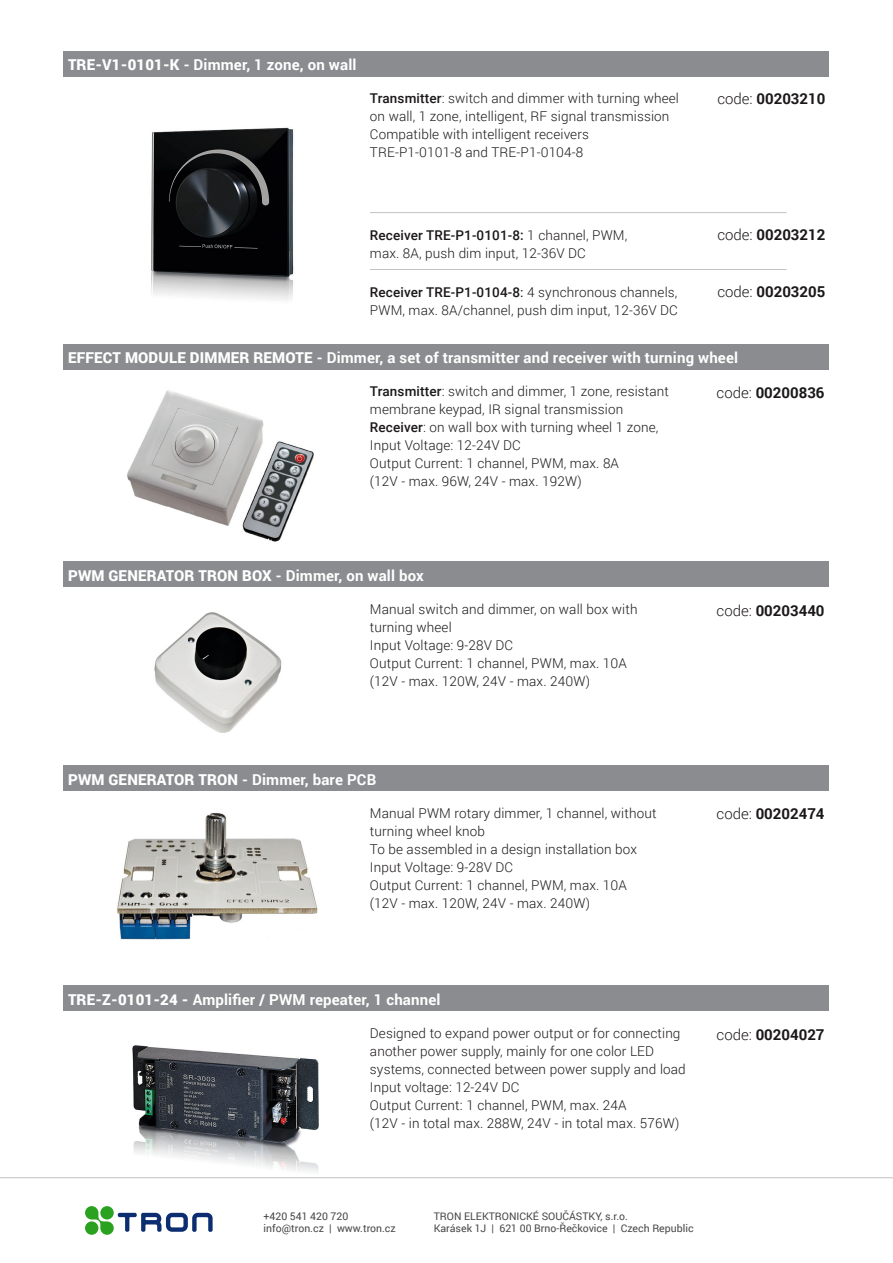
<style>
.page{position:relative;width:893px;height:1263px;background:#fff}
.page>*{position:absolute;margin:0;border:0;box-sizing:border-box;transform-origin:0 0}
.t1{font:700 15px "Roboto";letter-spacing:.01em;color:#fff}
.t2{font:700 15px "Roboto";color:#1b1819}
.t3{font:900 15px "Roboto";letter-spacing:.01em;color:#fff}
.t4{font:300 13.5px/18px "Roboto";letter-spacing:.01em;color:#1b1819}
.t5{font:10.5px/12.6px "Roboto";color:#474748}
.s1{font-weight:900}
.s2{font-weight:500}
.s3{font-weight:300}
.s4{font-weight:400}
.s5{font-weight:700}
</style>
<div class="page">
<hr style="left:0;top:1177px;width:893px;height:1px;background:#c1c2c4">
<div style="left:64px;top:51px;width:765px;height:25px;background:#8b8c8f"></div>
<hr style="left:370px;top:212px;width:417px;height:1px;background:#c1c2c4">
<hr style="left:370px;top:269px;width:417px;height:1px;background:#c1c2c4">
<img style="left:127px;top:390px;width:187px;height:152px">
<div style="left:64px;top:344px;width:765px;height:25px;background:#8b8c8f"></div>
<img style="left:154px;top:612px;width:128px;height:121px">
<div style="left:64px;top:562px;width:765px;height:25px;background:#8b8c8f"></div>
<img style="left:117px;top:813px;width:201px;height:127px">
<div style="left:64px;top:765px;width:765px;height:26px;background:#8b8c8f"></div>
<img style="left:132px;top:1045px;width:187px;height:127px">
<div style="left:64px;top:985px;width:765px;height:26px;background:#8b8c8f"></div>
<svg style="left:85px;top:1206px;width:128px;height:29px"></svg>
<img style="left:151px;top:127px;width:143px;height:174px">
<p class="t1" style="left:68px;top:54px;width:290px"><span class="s1">TRE-V1-0101-K</span> - Dimmer, 1 zone, on wall</p>
<p class="t4" style="left:370px;top:89px;width:310px"><span class="s2">Transmitter</span>: switch and dimmer with turning wheel on wall, 1 zone, intelligent, RF signal transmission Compatible with intelligent receivers TRE-P1-0101-8 and TRE-P1-0104-8</p>
<p class="t2" style="left:717px;top:88px;width:109px"><span class="s3">code:</span> 00203210</p>
<p class="t4" style="left:370px;top:225px;width:259px"><span class="s2">Receiver TRE-P1-0101-8:</span> 1 channel, PWM, max. 8A, push dim input, 12-36V DC</p>
<p class="t4" style="left:370px;top:282px;width:309px"><span class="s2">Receiver TRE-P1-0104-8</span><span class="s4">:</span> 4 synchronous channels,<br>PWM, max. 8A/channel, push dim input, 12-36V DC</p>
<p class="t2" style="left:717px;top:224px;width:109px"><span class="s3">code:</span> 00203212</p>
<p class="t2" style="left:717px;top:281px;width:109px"><span class="s3">code:</span> 00203205</p>
<p class="t1" style="left:68px;top:347px;width:672px"><span class="s1">EFFECT MODULE DIMMER REMOTE</span> - Dimmer, a set of transmitter and receiver with turning wheel</p>
<p class="t2" style="left:716px;top:382px;width:109px"><span class="s3">code:</span> 00200836</p>
<p class="t4" style="left:370px;top:382px;width:301px"><span class="s2">Transmitter</span>: switch and dimmer, 1 zone, resistant membrane keypad, IR signal transmission <span class="s2">Receiver</span>: on wall box with turning wheel 1 zone, Input Voltage: 12-24V DC<br>Output Current: 1 channel, PWM, max. 8A<br>(12V - max. 96W, 24V - max. 192W)</p>
<p class="t3" style="left:68px;top:565px;width:357px">PWM GENERATOR TRON BOX <span class="s5">- Dimmer, on wall box</span></p>
<p class="t4" style="left:370px;top:600px;width:269px">Manual switch and dimmer, on wall box with turning wheel<br>Input Voltage: 9-28V DC<br>Output Current: 1 channel, PWM, max. 10A (12V - max. 120W, 24V - max. 240W)</p>
<p class="t3" style="left:68px;top:768px;width:310px">PWM GENERATOR TRON <span class="s5">- Dimmer, bare PCB</span></p>
<p class="t2" style="left:716px;top:600px;width:109px"><span class="s3">code:</span> 00203440</p>
<p class="t4" style="left:370px;top:803px;width:288px">Manual PWM rotary dimmer, 1 channel, without turning wheel knob<br>To be assembled in a design installation box Input Voltage: 9-28V DC<br>Output Current: 1 channel, PWM, max. 10A (12V - max. 120W, 24V - max. 240W)</p>
<p class="t2" style="left:716px;top:803px;width:109px"><span class="s3">code:</span> 00202474</p>
<p class="t1" style="left:68px;top:989px;width:374px"><span class="s1">TRE-Z-0101-24 -</span> Amplifier / PWM repeater, 1 channel</p>
<p class="t4" style="left:370px;top:1024px;width:317px">Designed to expand power output or for connecting another power supply, mainly for one color LED systems, connected between power supply and load Input voltage: 12-24V DC<br>Output Current: 1 channel, PWM, max. 24A<br>(12V - in total max. 288W, 24V - in total max. 576W)</p>
<p class="t2" style="left:716px;top:1023px;width:109px"><span class="s3">code:</span> 00204027</p>
<p class="t5" style="left:264px;top:1209px;width:134px">+420 541 420 720 info@tron.cz | www.tron.cz</p>
<p class="t5" style="left:434px;top:1209px;width:261px">TRON ELEKTRONICKÉ SOUČÁSTKY, s.r.o.<br>Karásek 1J | 621 00 Brno-Řečkovice | Czech Republic</p>
</div>
